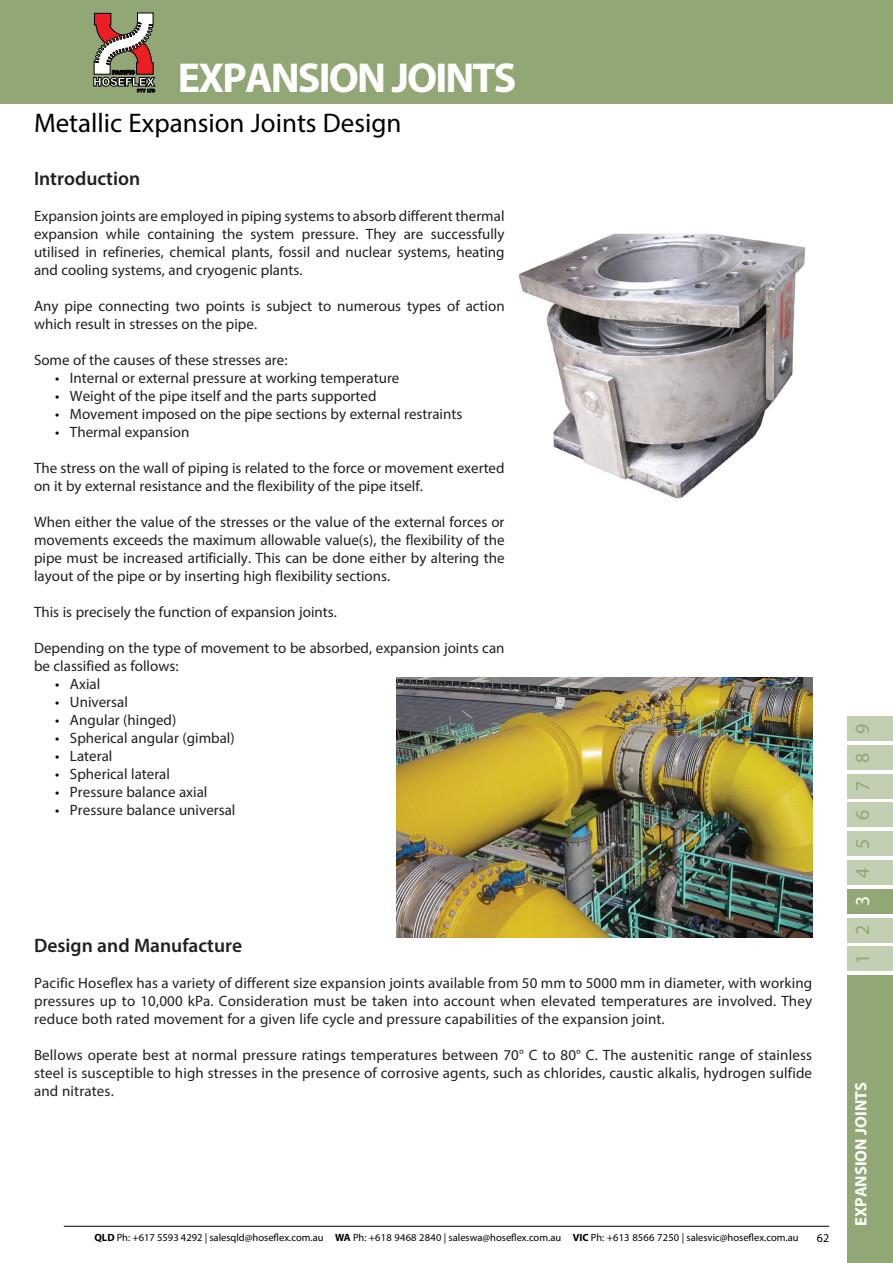
<style>
.page{position:relative;width:893px;height:1263px;background:#fff}
.page>*{position:absolute;margin:0;border:0;box-sizing:border-box;transform-origin:0 0}
.t1{font:700 42px "Myriad Pro";letter-spacing:-.045em;color:#fff}
.t2{font:27px "Myriad Pro";color:#000}
.t3{font:19.8px "Myriad Pro";letter-spacing:.94em;color:#91a776}
.t4{font:600 19.5px "Myriad Pro";color:#231f20}
.t5{font:700 16.5px "Myriad Pro";color:#fff}
.t6{font:15px/18px "Myriad Pro";color:#231f20;text-align:justify}
.t7{font:12px "Myriad Pro";color:#000}
.t8{font:10.5px "Myriad Pro";color:#000}
.s1{color:#000}
.s2{font-weight:700}
.s3{color:#fff}
</style>
<div class="page">
<div style="left:0;top:0;width:893px;height:104px;background:#91a776"></div>
<div style="left:847px;top:947px;width:46px;height:24px;background:#c2cfb2"></div>
<div style="left:847px;top:889px;width:46px;height:24px;background:#91a776"></div>
<div style="left:847px;top:918px;width:46px;height:24px;background:#c2cfb2"></div>
<div style="left:847px;top:832px;width:46px;height:24px;background:#c2cfb2"></div>
<div style="left:847px;top:860px;width:46px;height:24px;background:#c2cfb2"></div>
<div style="left:847px;top:774px;width:46px;height:24px;background:#c2cfb2"></div>
<div style="left:847px;top:803px;width:46px;height:24px;background:#c2cfb2"></div>
<div style="left:847px;top:746px;width:46px;height:24px;background:#c2cfb2"></div>
<div style="left:847px;top:717px;width:46px;height:24px;background:#c2cfb2"></div>
<hr style="left:64px;top:1226px;width:765px;height:1px;background:#000">
<div style="left:847px;top:976px;width:46px;height:287px;background:#91a776"></div>
<svg style="left:94px;top:13px;width:61px;height:79px"></svg>
<img style="left:518px;top:233px;width:288px;height:266px">
<img style="left:396px;top:678px;width:416px;height:260px">
<h1 class="t1" style="left:178px;top:51px;width:340px">EXPANSION JOINTS</h1>
<h2 class="t2" style="left:34px;top:106px;width:369px">Metallic Expansion Joints Design</h2>
<h3 class="t4" style="left:34px;top:166px;width:108px">Introduction</h3>
<p class="t6" style="left:34px;top:206px;width:472px">Expansion joints are employed in piping systems to absorb different thermal expansion while containing the system pressure. They are successfully utilised in refineries, chemical plants, fossil and nuclear systems, heating and cooling systems, and cryogenic plants.</p>
<p class="t6" style="left:34px;top:296px;width:472px">Any pipe connecting two points is subject to numerous types of action which result in stresses on the pipe.</p>
<p class="t6" style="left:34px;top:350px;width:255px">Some of the causes of these stresses are:</p>
<p class="t6" style="left:55px;top:368px;width:346px"><span class="s1">•</span> Internal or external pressure at working temperature</p>
<p class="t6" style="left:55px;top:386px;width:323px"><span class="s1">•</span> Weight of the pipe itself and the parts supported</p>
<p class="t6" style="left:55px;top:404px;width:409px"><span class="s1">•</span> Movement imposed on the pipe sections by external restraints</p>
<p class="t6" style="left:55px;top:422px;width:136px"><span class="s1">•</span> Thermal expansion</p>
<p class="t6" style="left:34px;top:458px;width:472px">The stress on the wall of piping is related to the force or movement exerted on it by external resistance and the flexibility of the pipe itself.</p>
<p class="t6" style="left:34px;top:512px;width:472px">When either the value of the stresses or the value of the external forces or movements exceeds the maximum allowable value(s), the flexibility of the pipe must be increased artificially. This can be done either by altering the layout of the pipe or by inserting high flexibility sections.</p>
<p class="t6" style="left:34px;top:602px;width:304px">This is precisely the function of expansion joints.</p>
<p class="t6" style="left:34px;top:638px;width:472px">Depending on the type of movement to be absorbed, expansion joints can be classified as follows:</p>
<p class="t6" style="left:55px;top:674px;width:47px"><span class="s1">•</span> Axial</p>
<p class="t6" style="left:55px;top:692px;width:74px"><span class="s1">•</span> Universal</p>
<p class="t6" style="left:55px;top:710px;width:123px"><span class="s1">•</span> Angular (hinged)</p>
<p class="t6" style="left:55px;top:728px;width:181px"><span class="s1">•</span> Spherical angular (gimbal)</p>
<p class="t6" style="left:55px;top:746px;width:59px"><span class="s1">•</span> Lateral</p>
<p class="t6" style="left:55px;top:764px;width:116px"><span class="s1">•</span> Spherical lateral</p>
<p class="t6" style="left:55px;top:782px;width:154px"><span class="s1">•</span> Pressure balance axial</p>
<p class="t6" style="left:55px;top:800px;width:182px"><span class="s1">•</span> Pressure balance universal</p>
<h3 class="t4" style="left:34px;top:933px;width:210px">Design and Manufacture</h3>
<p class="t6" style="left:34px;top:974px;width:780px">Pacific Hoseflex has a variety of different size expansion joints available from 50 mm to 5000 mm in diameter, with working pressures up to 10,000 kPa. Consideration must be taken into account when elevated temperatures are involved. They reduce both rated movement for a given life cycle and pressure capabilities of the expansion joint.</p>
<p class="t6" style="left:34px;top:1046px;width:780px">Bellows operate best at normal pressure ratings temperatures between 70° C to 80° C. The austenitic range of stainless steel is susceptible to high stresses in the presence of corrosive agents, such as chlorides, caustic alkalis, hydrogen sulfide and nitrates.</p>
<p class="t8" style="left:94px;top:1231px;width:706px"><span class="s2">QLD</span> Ph: +617 5593 4292 | salesqld@hoseflex.com.au <span class="s2">WA</span> Ph: +618 9468 2840 | saleswa@hoseflex.com.au <span class="s2">VIC</span> Ph: +613 8566 7250 | salesvic@hoseflex.com.au</p>
<p class="t7" style="left:817px;top:1230px;width:14px">62</p>
<h3 class="t3" style="left:850px;top:964px;width:242px;rotate:-90deg">12<span class="s3">3</span>456789</h3>
<p class="t5" style="left:850px;top:1226px;width:145px;rotate:-90deg">EXPANSION JOINTS</p>
</div>
